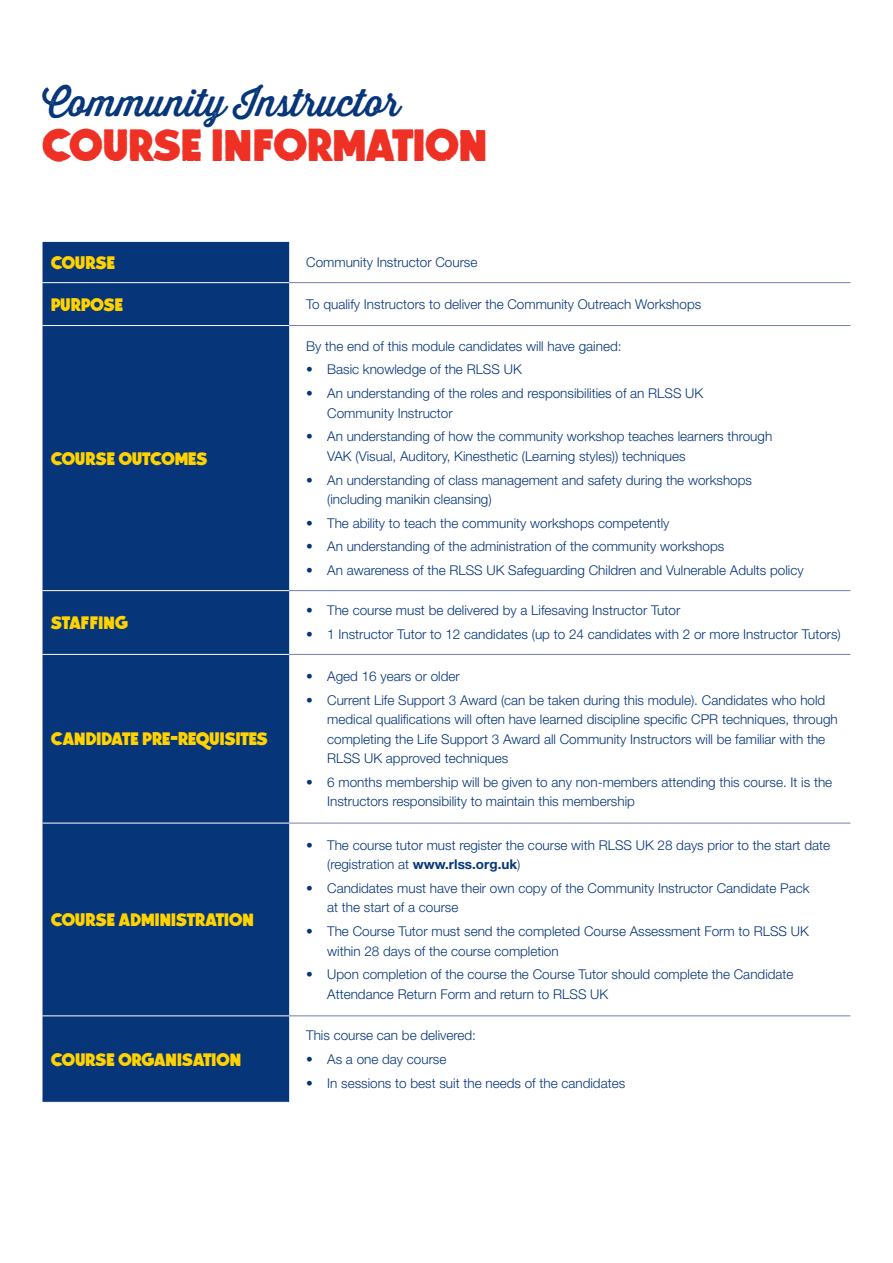
<style>
.page{position:relative;width:893px;height:1263px;background:#fff}
.page>*{position:absolute;margin:0;border:0;box-sizing:border-box;transform-origin:0 0}
.t1{font:45px "LITOCLEAN";color:#ee3124}
.t2{font:37.5px "Thirsty Rough Reg";color:#06357a}
.t3{font:18px "LITOCLEAN";color:#ffd200}
.t4{font:300 13.5px/19.5px "Helvetica Neue LT Std";color:#06357a}
.s1{font-weight:700}
</style>
<div class="page">
<div style="left:43px;top:242px;width:246px;height:860px;background:#06357a"></div>
<hr style="left:43px;top:282px;width:246px;height:1px;background:#fff">
<hr style="left:43px;top:325px;width:246px;height:1px;background:#fff">
<hr style="left:43px;top:590px;width:246px;height:1px;background:#fff">
<hr style="left:43px;top:654px;width:246px;height:1px;background:#fff">
<hr style="left:43px;top:823px;width:246px;height:1px;background:#fff">
<hr style="left:43px;top:1015px;width:246px;height:1px;background:#fff">
<hr style="left:289px;top:1015px;width:561px;height:1px;background:#747daf">
<hr style="left:289px;top:282px;width:561px;height:1px;background:#747daf">
<hr style="left:289px;top:325px;width:561px;height:1px;background:#747daf">
<hr style="left:289px;top:590px;width:561px;height:1px;background:#747daf">
<hr style="left:289px;top:654px;width:561px;height:1px;background:#747daf">
<hr style="left:289px;top:823px;width:561px;height:1px;background:#747daf">
<h2 class="t2" style="left:43px;top:75px;width:359px">Community Instructor</h2>
<h1 class="t1" style="left:43px;top:110px;width:447px">COURSE INFORMATION</h1>
<h3 class="t3" style="left:51px;top:248px;width:66px">COURSE</h3>
<p class="t4" style="left:306px;top:252px;width:173px">Community Instructor Course</p>
<h3 class="t3" style="left:51px;top:290px;width:74px">PURPOSE</h3>
<p class="t4" style="left:306px;top:294px;width:397px">To qualify Instructors to deliver the Community Outreach Workshops</p>
<h3 class="t3" style="left:51px;top:444px;width:158px">COURSE OUTCOMES</h3>
<h3 class="t3" style="left:51px;top:609px;width:79px">STAFFING</h3>
<h3 class="t3" style="left:51px;top:725px;width:219px">CANDIDATE PRE-REQUISITES</h3>
<h3 class="t3" style="left:51px;top:906px;width:204px">COURSE ADMINISTRATION</h3>
<h3 class="t3" style="left:51px;top:1045px;width:192px">COURSE ORGANISATION</h3>
<p class="t4" style="left:306px;top:336px;width:317px">By the end of this module candidates will have gained:</p>
<p class="t4" style="left:306px;top:359px;width:217px">• Basic knowledge of the RLSS UK</p>
<p class="t4" style="left:327px;top:383px;width:378px;text-indent:-21px">• An understanding of the roles and responsibilities of an RLSS UK<br>Community Instructor</p>
<p class="t4" style="left:327px;top:426px;width:447px;text-indent:-21px">• An understanding of how the community workshop teaches learners through<br>VAK (Visual, Auditory, Kinesthetic (Learning styles)) techniques</p>
<p class="t4" style="left:327px;top:470px;width:426px;text-indent:-21px">• An understanding of class management and safety during the workshops (including manikin cleansing)</p>
<p class="t4" style="left:306px;top:513px;width:365px">• The ability to teach the community workshops competently</p>
<p class="t4" style="left:306px;top:537px;width:420px">• An understanding of the administration of the community workshops</p>
<p class="t4" style="left:306px;top:560px;width:499px">• An awareness of the RLSS UK Safeguarding Children and Vulnerable Adults policy</p>
<p class="t4" style="left:306px;top:601px;width:376px">• The course must be delivered by a Lifesaving Instructor Tutor</p>
<p class="t4" style="left:306px;top:624px;width:536px">• 1 Instructor Tutor to 12 candidates (up to 24 candidates with 2 or more Instructor Tutors)</p>
<p class="t4" style="left:306px;top:666px;width:155px">• Aged 16 years or older</p>
<p class="t4" style="left:327px;top:690px;width:512px;text-indent:-21px">• Current Life Support 3 Award (can be taken during this module). Candidates who hold medical qualifications will often have learned discipline specific CPR techniques, through completing the Life Support 3 Award all Community Instructors will be familiar with the RLSS UK approved techniques</p>
<p class="t4" style="left:327px;top:772px;width:507px;text-indent:-21px">• 6 months membership will be given to any non-members attending this course. It is the<br>Instructors responsibility to maintain this membership</p>
<p class="t4" style="left:327px;top:835px;width:504px;text-indent:-21px">• The course tutor must register the course with RLSS UK 28 days prior to the start date (registration at <span class="s1">www.rlss.org.uk</span>)</p>
<p class="t4" style="left:327px;top:878px;width:484px;text-indent:-21px">• Candidates must have their own copy of the Community Instructor Candidate Pack at the start of a course</p>
<p class="t4" style="left:327px;top:921px;width:483px;text-indent:-21px">• The Course Tutor must send the completed Course Assessment Form to RLSS UK within 28 days of the course completion</p>
<p class="t4" style="left:327px;top:964px;width:468px;text-indent:-21px">• Upon completion of the course the Course Tutor should complete the Candidate<br>Attendance Return Form and return to RLSS UK</p>
<p class="t4" style="left:306px;top:1025px;width:171px">This course can be delivered:</p>
<p class="t4" style="left:306px;top:1049px;width:142px">• As a one day course</p>
<p class="t4" style="left:306px;top:1073px;width:321px">• In sessions to best suit the needs of the candidates</p>
</div>
